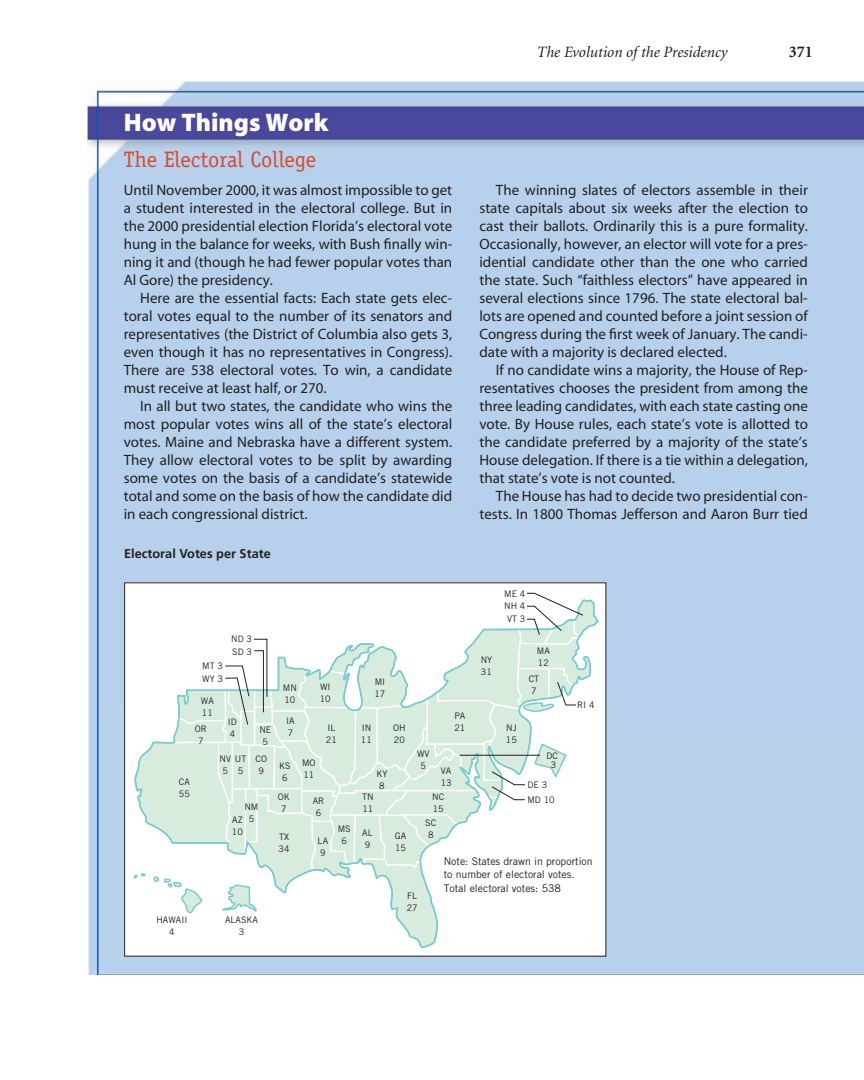
<style>
.page{position:relative;width:864px;height:1080px;background:#fff}
.page>*{position:absolute;margin:0;border:0;box-sizing:border-box;transform-origin:0 0}
.t1{font:25.5px "Myriad Blk";color:#fff}
.t2{font:22.5px "Officina Serif";color:#d34c34}
.t3{font:700 16.5px "Minion";color:#231f20}
.t4{font:italic 15.75px "Minion";color:#231f20}
.t5{font:15px "Myriad Reg";color:#231f20}
.t6{font:700 12.75px "Frutiger";color:#231f20}
.t7{font:10.5px/13.5px "Trade Gothic";color:#231f20}
.t8{font:9px/12px "Trade Gothic";color:#231f20}
</style>
<div class="page">
<img style="left:88px;top:81px;width:776px;height:625px">
<div style="left:88px;top:706px;width:776px;height:269px;background:#b9d2ec"></div>
<svg style="left:126px;top:584px;width:478px;height:371px"></svg>
<svg style="left:133px;top:598px;width:466px;height:351px"></svg>
<svg style="left:133px;top:593px;width:451px;height:322px"></svg>
<p class="t4" style="left:537px;top:46px;width:192px">The Evolution of the Presidency</p>
<p class="t3" style="left:789px;top:45px;width:26px">371</p>
<p class="t1" style="left:124px;top:113px;width:206px">How Things Work</p>
<p class="t2" style="left:124px;top:151px;width:194px">The Electoral College</p>
<p class="t5" style="left:124px;top:184px;width:330px">Until November 2000, it was almost impossible to get</p>
<p class="t5" style="left:124px;top:202px;width:330px">a student interested in the electoral college. But in</p>
<p class="t5" style="left:124px;top:220px;width:330px">the 2000 presidential election Florida’s electoral vote</p>
<p class="t5" style="left:124px;top:238px;width:330px">hung in the balance for weeks, with Bush finally win-</p>
<p class="t5" style="left:124px;top:256px;width:330px">ning it and (though he had fewer popular votes than</p>
<p class="t5" style="left:124px;top:274px;width:151px">Al Gore) the presidency.</p>
<p class="t5" style="left:140px;top:292px;width:313px">Here are the essential facts: Each state gets elec-</p>
<p class="t5" style="left:124px;top:310px;width:330px">toral votes equal to the number of its senators and</p>
<p class="t5" style="left:124px;top:328px;width:330px">representatives (the District of Columbia also gets 3,</p>
<p class="t5" style="left:124px;top:346px;width:330px">even though it has no representatives in Congress).</p>
<p class="t5" style="left:124px;top:364px;width:330px">There are 538 electoral votes. To win, a candidate</p>
<p class="t5" style="left:124px;top:382px;width:204px">must receive at least half, or 270.</p>
<p class="t5" style="left:140px;top:400px;width:314px">In all but two states, the candidate who wins the</p>
<p class="t5" style="left:124px;top:418px;width:330px">most popular votes wins all of the state’s electoral</p>
<p class="t5" style="left:124px;top:436px;width:330px">votes. Maine and Nebraska have a different system.</p>
<p class="t5" style="left:124px;top:454px;width:330px">They allow electoral votes to be split by awarding</p>
<p class="t5" style="left:124px;top:472px;width:330px">some votes on the basis of a candidate’s statewide</p>
<p class="t5" style="left:124px;top:490px;width:330px">total and some on the basis of how the candidate did</p>
<p class="t5" style="left:124px;top:508px;width:185px">in each congressional district.</p>
<p class="t6" style="left:124px;top:549px;width:148px">Electoral Votes per State</p>
<p class="t8" style="left:231px;top:634px;width:22px">ND 3</p>
<p class="t8" style="left:202px;top:661px;width:22px;line-height:12.5px">MT 3<br>WY 3</p>
<p class="t8" style="left:232px;top:646px;width:21px">SD 3</p>
<p class="t8" style="left:201px;top:696px;width:14px">WA<br>11</p>
<p class="t8" style="left:195px;top:724px;width:14px;text-align:center">OR<br>7</p>
<p class="t8" style="left:228px;top:716px;width:10px">ID<br>4</p>
<p class="t8" style="left:283px;top:683px;width:15px">MN<br>10</p>
<p class="t8" style="left:286px;top:716px;width:10px">IA</p>
<p class="t8" style="left:259px;top:725px;width:13px">NE</p>
<p class="t8" style="left:288px;top:728px;width:7px">7</p>
<p class="t8" style="left:263px;top:737px;width:7px">5</p>
<p class="t8" style="left:320px;top:681px;width:12px">WI<br>10</p>
<p class="t8" style="left:326px;top:723px;width:12px">IL<br>21</p>
<p class="t8" style="left:374px;top:676px;width:12px">MI<br>17</p>
<p class="t8" style="left:361px;top:723px;width:12px">IN<br>11</p>
<p class="t8" style="left:393px;top:723px;width:14px">OH<br>20</p>
<p class="t8" style="left:454px;top:711px;width:12px">PA<br>21</p>
<p class="t5" style="left:496px;top:184px;width:314px">The winning slates of electors assemble in their</p>
<p class="t5" style="left:479px;top:202px;width:330px">state capitals about six weeks after the election to</p>
<p class="t5" style="left:479px;top:220px;width:330px">cast their ballots. Ordinarily this is a pure formality.</p>
<p class="t5" style="left:479px;top:238px;width:330px">Occasionally, however, an elector will vote for a pres-</p>
<p class="t5" style="left:479px;top:256px;width:330px">idential candidate other than the one who carried</p>
<p class="t5" style="left:479px;top:274px;width:330px">the state. Such “faithless electors” have appeared in</p>
<p class="t5" style="left:479px;top:292px;width:330px">several elections since 1796. The state electoral bal-</p>
<p class="t5" style="left:479px;top:310px;width:330px">lots are opened and counted before a joint session of</p>
<p class="t5" style="left:479px;top:328px;width:330px">Congress during the first week of January. The candi-</p>
<p class="t5" style="left:479px;top:346px;width:249px">date with a majority is declared elected.</p>
<p class="t5" style="left:496px;top:364px;width:314px">If no candidate wins a majority, the House of Rep-</p>
<p class="t5" style="left:479px;top:382px;width:330px">resentatives chooses the president from among the</p>
<p class="t5" style="left:479px;top:400px;width:330px">three leading candidates, with each state casting one</p>
<p class="t5" style="left:479px;top:418px;width:330px">vote. By House rules, each state’s vote is allotted to</p>
<p class="t5" style="left:479px;top:436px;width:330px">the candidate preferred by a majority of the state’s</p>
<p class="t5" style="left:479px;top:454px;width:330px">House delegation. If there is a tie within a delegation,</p>
<p class="t5" style="left:479px;top:472px;width:197px">that state’s vote is not counted.</p>
<p class="t5" style="left:496px;top:490px;width:314px">The House has had to decide two presidential con-</p>
<p class="t5" style="left:479px;top:508px;width:330px">tests. In 1800 Thomas Jefferson and Aaron Burr tied</p>
<p class="t8" style="left:481px;top:654px;width:13px">NY<br>31</p>
<p class="t8" style="left:504px;top:588px;width:23px;line-height:12.5px;text-align:center">ME 4<br>NH 4<br>VT 3</p>
<p class="t8" style="left:537px;top:645px;width:14px">MA<br>12</p>
<p class="t8" style="left:506px;top:723px;width:12px">NJ<br>15</p>
<p class="t8" style="left:529px;top:674px;width:12px">CT<br>7</p>
<p class="t8" style="left:577px;top:700px;width:19px">RI 4</p>
<p class="t8" style="left:179px;top:777px;width:12px">CA<br>55</p>
<p class="t8" style="left:238px;top:754px;width:10px;text-indent:-18px">NV UT<br>5</p>
<p class="t8" style="left:223px;top:766px;width:7px">5</p>
<p class="t8" style="left:256px;top:754px;width:13px;text-align:center">CO<br>9</p>
<p class="t8" style="left:232px;top:802px;width:28px;text-indent:13px">NM<br>AZ 5<br>10</p>
<p class="t8" style="left:279px;top:760px;width:13px;text-align:center">KS<br>6</p>
<p class="t8" style="left:278px;top:791px;width:14px;text-align:center">OK<br>7</p>
<p class="t8" style="left:279px;top:832px;width:12px">TX<br>34</p>
<p class="t8" style="left:156px;top:915px;width:32px;text-align:center">HAWAII<br>4</p>
<p class="t8" style="left:225px;top:915px;width:35px;text-align:center">ALASKA<br>3</p>
<p class="t8" style="left:302px;top:757px;width:15px">MO<br>11</p>
<p class="t8" style="left:313px;top:796px;width:13px;text-align:center">AR<br>6</p>
<p class="t8" style="left:318px;top:835px;width:12px">LA<br>9</p>
<p class="t8" style="left:338px;top:823px;width:14px;text-align:center">MS<br>6</p>
<p class="t8" style="left:376px;top:768px;width:13px;text-align:center">KY<br>8</p>
<p class="t8" style="left:417px;top:749px;width:14px;text-align:center">WV<br>5</p>
<p class="t8" style="left:441px;top:765px;width:12px">VA<br>13</p>
<p class="t8" style="left:362px;top:792px;width:13px">TN<br>11</p>
<p class="t8" style="left:432px;top:792px;width:13px">NC<br>15</p>
<p class="t8" style="left:425px;top:818px;width:12px;text-align:center">SC<br>8</p>
<p class="t8" style="left:362px;top:828px;width:12px">AL<br>9</p>
<p class="t8" style="left:395px;top:830px;width:13px">GA<br>15</p>
<p class="t8" style="left:546px;top:752px;width:13px;line-height:9px;text-align:center">DC<br>3</p>
<p class="t8" style="left:527px;top:795px;width:29px">MD 10</p>
<p class="t8" style="left:527px;top:780px;width:21px">DE 3</p>
<p class="t8" style="left:407px;top:891px;width:12px">FL<br>27</p>
<p class="t7" style="left:444px;top:855px;width:151px">Note: States drawn in proportion to number of electoral votes.<br>Total electoral votes: 538</p>
</div>
